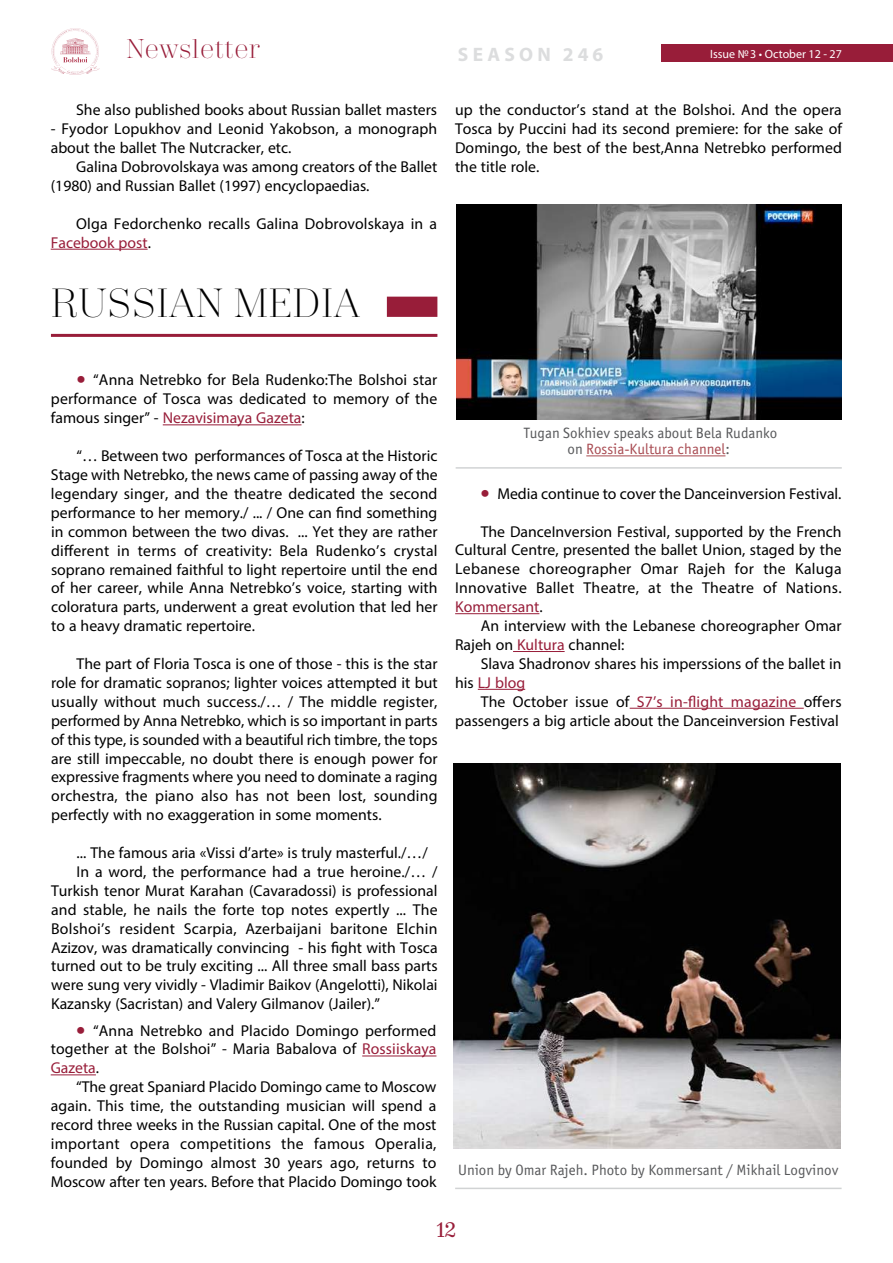
<style>
.page{position:relative;width:893px;height:1263px;background:#fff}
.page>*{position:absolute;margin:0;border:0;box-sizing:border-box;transform-origin:0 0}
.t1{font:300 40.5px "Trivia Serif";color:#000}
.t2{font:300 27px "Trivia Serif";color:#981d39}
.t3{font:21px "Trivia Serif 10 Demo";color:#981d39}
.t4{font:700 19.5px "Myriad Pro";letter-spacing:.22em;color:#dcddde}
.t5{font:15.75px/18.9px "Myriad Pro";color:#000;text-align:justify}
.t6{font:15px/16.5px "Officina Sans Book ITC";color:#58595b;text-align:center}
.t7{font:12px "Myriad Pro";color:#fff}
.s1{color:#981d39}
.s2{font-size:33px;color:#981d39}
.s3{color:#a84a51}
</style>
<div class="page">
<div style="left:661px;top:45px;width:232px;height:17px;background:#981d39"></div>
<svg style="left:51px;top:28px;width:49px;height:47px"></svg>
<hr style="left:51px;top:249px;width:97px;height:1px;background:#981d39">
<div style="left:387px;top:297px;width:50px;height:20px;background:#981d39"></div>
<hr style="left:51px;top:334px;width:386px;height:3px;background:#981d39">
<hr style="left:163px;top:424px;width:138px;height:1px;background:#981d39">
<img style="left:456px;top:205px;width:386px;height:214px">
<hr style="left:456px;top:467px;width:386px;height:2px;background:#d1d3d4">
<hr style="left:586px;top:455px;width:139px;height:1px;background:#a84a51">
<hr style="left:362px;top:1055px;width:74px;height:1px;background:#981d39">
<hr style="left:51px;top:1074px;width:45px;height:1px;background:#981d39">
<hr style="left:455px;top:613px;width:84px;height:1px;background:#981d39">
<hr style="left:513px;top:651px;width:52px;height:1px;background:#981d39">
<hr style="left:478px;top:689px;width:47px;height:1px;background:#981d39">
<hr style="left:630px;top:708px;width:174px;height:1px;background:#981d39">
<img style="left:454px;top:764px;width:386px;height:384px">
<hr style="left:455px;top:1187px;width:387px;height:2px;background:#d1d3d4">
<h2 class="t2" style="left:126px;top:35px;width:135px">Newsletter</h2>
<p class="t7" style="left:710px;top:46px;width:133px">Issue №3 • October 12 - 27</p>
<p class="t4" style="left:458px;top:41px;width:147px">SEASON 246</p>
<p class="t5" style="left:76px;top:100px;width:362px">She also published books about Russian ballet masters</p>
<p class="t5" style="left:51px;top:119px;width:388px">- Fyodor Lopukhov and Leonid Yakobson, a monograph about the ballet The Nutcracker, etc.</p>
<p class="t5" style="left:51px;top:157px;width:388px;text-indent:25px">Galina Dobrovolskaya was among creators of the Ballet (1980) and Russian Ballet (1997) encyclopaedias.</p>
<p class="t5" style="left:51px;top:214px;width:388px;text-indent:26px">Olga Fedorchenko recalls Galina Dobrovolskaya in a<br><span class="s1">Facebook post</span>.</p>
<h1 class="t1" style="left:51px;top:282px;width:311px">RUSSIAN MEDIA</h1>
<p class="t5" style="left:455px;top:100px;width:388px">up the conductor’s stand at the Bolshoi. And the opera Tosca by Puccini had its second premiere: for the sake of Domingo, the best of the best,Anna Netrebko performed the title role.</p>
<p class="t5" style="left:51px;top:370px;width:388px;text-indent:26px"><span class="s2">•</span> “Anna Netrebko for Bela Rudenko:The Bolshoi star performance of Tosca was dedicated to memory of the famous singer” - <span class="s1">Nezavisimaya Gazeta</span>:</p>
<p class="t5" style="left:51px;top:446px;width:388px;text-indent:25px">“… Between two performances of Tosca at the Historic Stage with Netrebko, the news came of passing away of the legendary singer, and the theatre dedicated the second performance to her memory./ ... / One can find something in common between the two divas. ... Yet they are rather different in terms of creativity: Bela Rudenko’s crystal soprano remained faithful to light repertoire until the end of her career, while Anna Netrebko’s voice, starting with coloratura parts, underwent a great evolution that led her to a heavy dramatic repertoire.</p>
<p class="t5" style="left:51px;top:654px;width:388px;text-indent:26px">The part of Floria Tosca is one of those - this is the star role for dramatic sopranos; lighter voices attempted it but usually without much success./… / The middle register, performed by Anna Netrebko, which is so important in parts of this type, is sounded with a beautiful rich timbre, the tops are still impeccable, no doubt there is enough power for expressive fragments where you need to dominate a raging orchestra, the piano also has not been lost, sounding perfectly with no exaggeration in some moments.</p>
<p class="t5" style="left:77px;top:843px;width:353px">... The famous aria «Vissi d’arte» is truly masterful./…/</p>
<p class="t5" style="left:77px;top:862px;width:362px">In a word, the performance had a true heroine./… /</p>
<p class="t5" style="left:51px;top:881px;width:388px">Turkish tenor Murat Karahan (Cavaradossi) is professional</p>
<p class="t5" style="left:51px;top:900px;width:388px">and stable, he nails the forte top notes expertly ... The</p>
<p class="t5" style="left:51px;top:919px;width:388px">Bolshoi’s resident Scarpia, Azerbaijani baritone Elchin</p>
<p class="t5" style="left:51px;top:937px;width:388px">Azizov, was dramatically convincing - his fight with Tosca</p>
<p class="t5" style="left:51px;top:956px;width:388px">turned out to be truly exciting ... All three small bass parts</p>
<p class="t5" style="left:51px;top:975px;width:388px">were sung very vividly - Vladimir Baikov (Angelotti), Nikolai</p>
<p class="t5" style="left:51px;top:994px;width:330px">Kazansky (Sacristan) and Valery Gilmanov (Jailer).”</p>
<p class="t5" style="left:51px;top:1020px;width:387px;text-indent:26px"><span class="s2">•</span> “Anna Netrebko and Placido Domingo performed together at the Bolshoi” - Maria Babalova of <span class="s1">Rossiiskaya Gazeta</span>.</p>
<p class="t5" style="left:51px;top:1077px;width:387px;text-indent:26px">“The great Spaniard Placido Domingo came to Moscow again. This time, the outstanding musician will spend a record three weeks in the Russian capital. One of the most important opera competitions the famous Operalia, founded by Domingo almost 30 years ago, returns to Moscow after ten years. Before that Placido Domingo took</p>
<p class="t6" style="left:524px;top:425px;width:255px">Tugan Sokhiev speaks about Bela Rudanko on <span class="s3">Rossia-Kultura channel</span>:</p>
<p class="t5" style="left:481px;top:484px;width:362px"><span class="s2">•</span> Media continue to cover the Danceinversion Festival.</p>
<p class="t5" style="left:455px;top:521px;width:388px;text-indent:26px">The DanceInversion Festival, supported by the French Cultural Centre, presented the ballet Union, staged by the Lebanese choreographer Omar Rajeh for the Kaluga Innovative Ballet Theatre, at the Theatre of Nations.<br><span class="s1">Kommersant</span>.</p>
<p class="t5" style="left:455px;top:616px;width:388px;text-indent:26px">An interview with the Lebanese choreographer Omar<br>Rajeh on <span class="s1">Kultura</span> channel:</p>
<p class="t5" style="left:455px;top:654px;width:388px;text-indent:25px">Slava Shadronov shares his imperssions of the ballet in his <span class="s1">LJ blog</span></p>
<p class="t5" style="left:455px;top:692px;width:388px;text-align:right">The October issue of <span class="s1">S7’s in-flight magazine</span> offers passengers a big article about the Danceinversion Festival</p>
<p class="t6" style="left:458px;top:1162px;width:382px">Union by Omar Rajeh. Photo by Kommersant / Mikhail Logvinov</p>
<h3 class="t3" style="left:437px;top:1217px;width:21px">12</h3>
</div>
